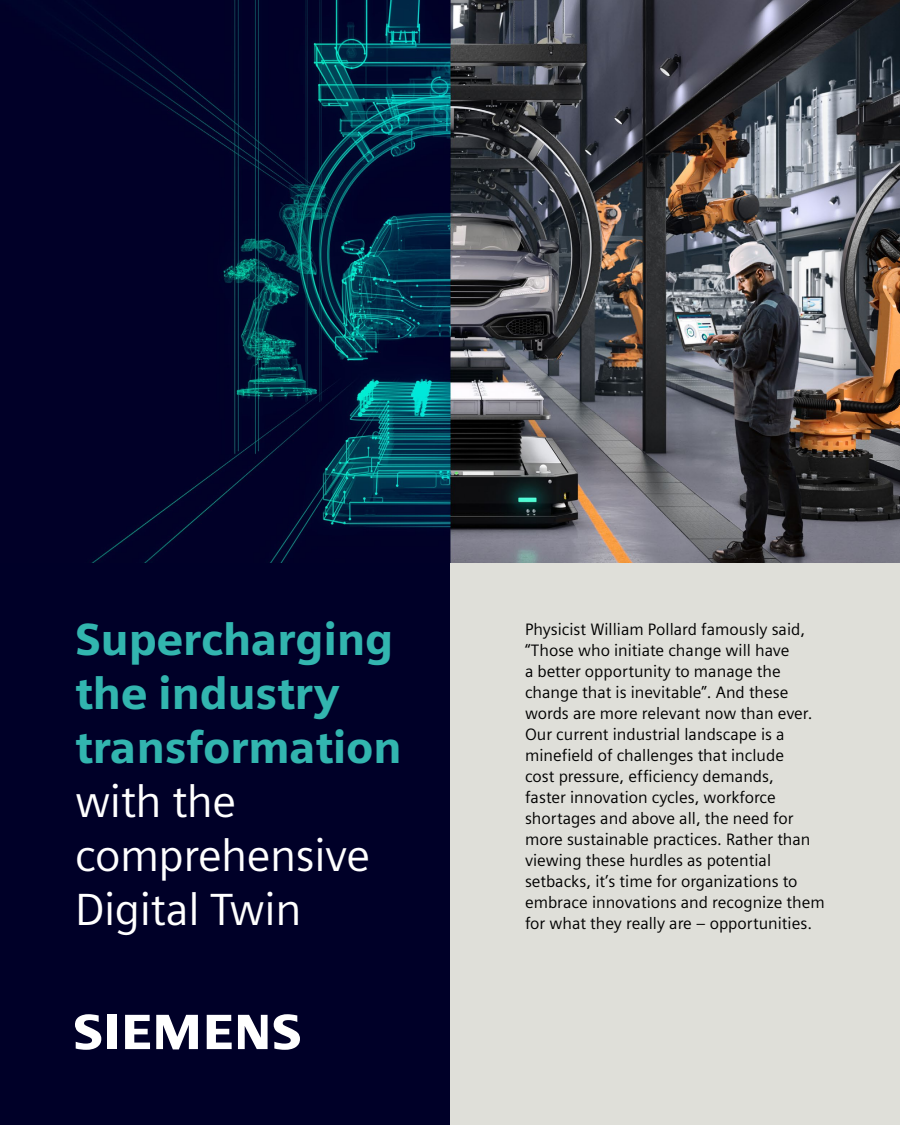
<style>
.page{position:relative;width:900px;height:1125px;background:#000028}
.page>*{position:absolute;margin:0;border:0;box-sizing:border-box;transform-origin:0 0}
.t1{font:900 45px/54px "Siemens Sans";letter-spacing:-.01em;color:#32b5af}
.t2{font:45px/54px "Siemens Sans";letter-spacing:-.01em;color:#fff}
.t3{font:16.5px/21px "Siemens Sans";color:#000}
</style>
<div class="page">
<div style="left:450px;top:488px;width:450px;height:637px;background:#dfdfd9"></div>
<svg style="left:75px;top:1014px;width:26px;height:36px"></svg>
<svg style="left:107px;top:1015px;width:9px;height:34px"></svg>
<svg style="left:125px;top:1015px;width:25px;height:34px"></svg>
<svg style="left:156px;top:1015px;width:42px;height:34px"></svg>
<svg style="left:207px;top:1015px;width:25px;height:34px"></svg>
<svg style="left:238px;top:1015px;width:30px;height:34px"></svg>
<svg style="left:274px;top:1014px;width:26px;height:36px"></svg>
<img style="left:68px;top:0;width:832px;height:562px">
<h1 class="t1" style="left:75px;top:610px;width:329px">Supercharging the industry transformation</h1>
<h1 class="t2" style="left:75px;top:772px;width:297px">with the comprehensive<br>Digital Twin</h1>
<p class="t3" style="left:525px;top:617px;width:301px">Physicist William Pollard famously said, “Those who initiate change will have<br>a better opportunity to manage the change that is inevitable”. And these words are more relevant now than ever.<br>Our current industrial landscape is a minefield of challenges that include<br>cost pressure, efficiency demands,<br>faster innovation cycles, workforce shortages and above all, the need for more sustainable practices. Rather than viewing these hurdles as potential setbacks, it’s time for organizations to embrace innovations and recognize them for what they really are – opportunities.</p>
</div>
